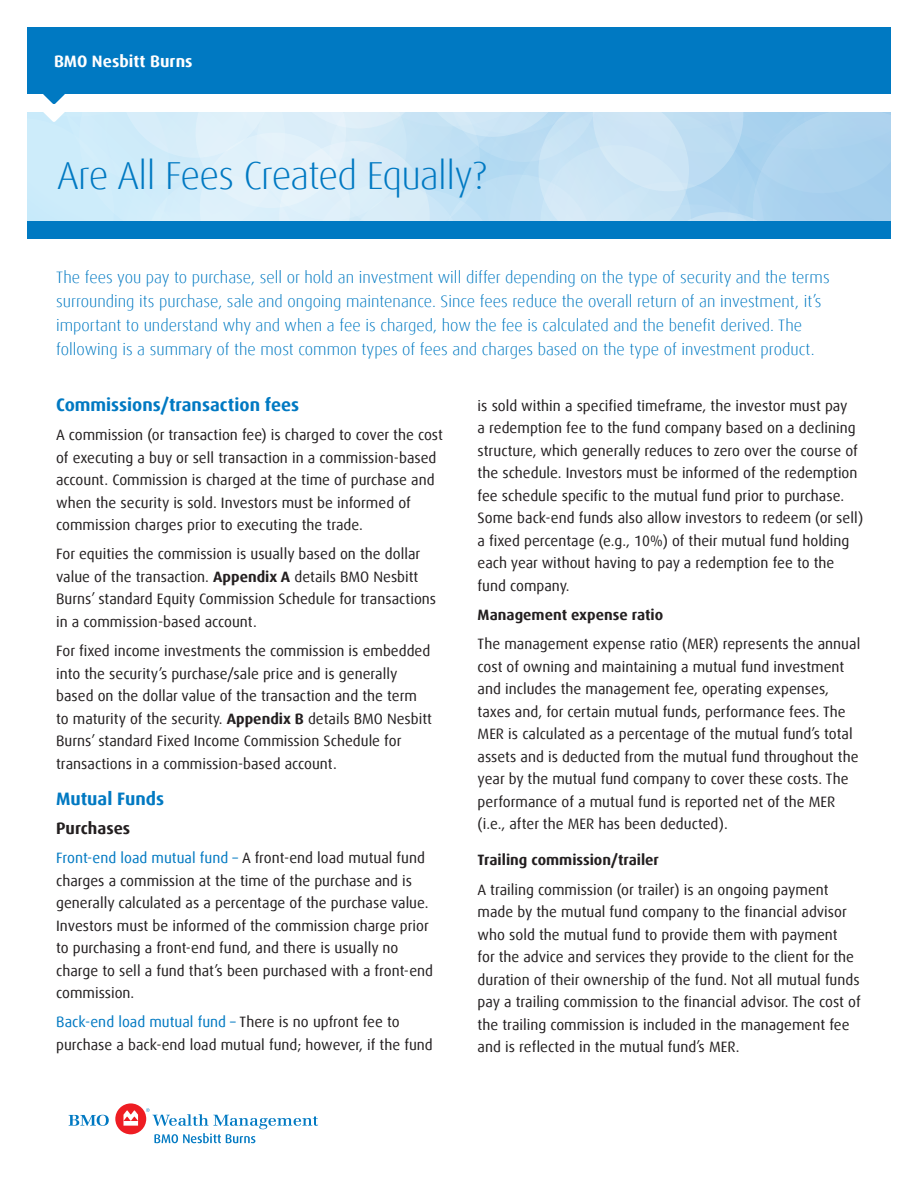
<style>
.page{position:relative;width:918px;height:1188px;background:#fff}
.page>*{position:absolute;margin:0;border:0;box-sizing:border-box;transform-origin:0 0}
.Cover_Title_Smaller{font:300 39px "Dax Offc Pro";letter-spacing:-.02em;color:#0079c2}
.Paragraph_Headline{font:700 18px "Dax Offc Pro";color:#0079c2}
.Intro_Copy_Blue{font:300 16.5px/24px "Dax Offc Pro";color:#0079c2}
.Line_of_Business{font:700 16.5px "Dax Offc Pro";letter-spacing:.005em;color:#fff}
.Paragraph_Headline-2{font:700 16.5px "Dax Offc Pro";color:#231f20}
.Paragraph_Headline-3{font:15px/22.5px "Dax Offc Pro";color:#231f20}
.Paragraph_Headline-4{font:700 15px "Dax Offc Pro";color:#231f20}
.s1{font-weight:700}
.s2{color:#0079c2}
</style>
<div class="page">
<svg style="left:69px;top:1115px;width:40px;height:11px"></svg>
<div style="left:115px;top:1103px;width:31px;height:31px;background:#ee1d23;border-radius:50%"></div>
<svg style="left:123px;top:1110px;width:15px;height:16px"></svg>
<svg style="left:146px;top:1108px;width:172px;height:35px"></svg>
<div style="left:27px;top:27px;width:864px;height:67px;background:#0079c2"></div>
<svg style="left:27px;top:94px;width:864px;height:145px;background:#b6daf0"></svg>
<p class="Line_of_Business" style="left:54px;top:51px;width:140px">BMO Nesbitt Burns</p>
<p class="Cover_Title_Smaller" style="left:57px;top:150px;width:432px">Are All Fees Created Equally?</p>
<p class="Intro_Copy_Blue" style="left:56px;top:265px;width:775px">The fees you pay to purchase, sell or hold an investment will differ depending on the type of security and the terms surrounding its purchase, sale and ongoing maintenance. Since fees reduce the overall return of an investment, it’s important to understand why and when a fee is charged, how the fee is calculated and the benefit derived. The following is a summary of the most common types of fees and charges based on the type of investment product.</p>
<p class="Paragraph_Headline" style="left:56px;top:393px;width:245px">Commissions/transaction fees</p>
<p class="Paragraph_Headline-3" style="left:56px;top:424px;width:388px">A commission (or transaction fee) is charged to cover the cost of executing a buy or sell transaction in a commission-based account. Commission is charged at the time of purchase and when the security is sold. Investors must be informed of commission charges prior to executing the trade.</p>
<p class="Paragraph_Headline-3" style="left:56px;top:543px;width:382px">For equities the commission is usually based on the dollar value of the transaction. <span class="s1">Appendix A</span> details BMO Nesbitt Burns’ standard Equity Commission Schedule for transactions in a commission-based account.</p>
<p class="Paragraph_Headline-3" style="left:56px;top:640px;width:377px">For fixed income investments the commission is embedded into the security’s purchase/sale price and is generally based on the dollar value of the transaction and the term to maturity of the security. <span class="s1">Appendix B</span> details BMO Nesbitt Burns’ standard Fixed Income Commission Schedule for transactions in a commission-based account.</p>
<p class="Paragraph_Headline" style="left:56px;top:787px;width:110px">Mutual Funds</p>
<p class="Paragraph_Headline-2" style="left:56px;top:817px;width:76px">Purchases</p>
<p class="Paragraph_Headline-3" style="left:56px;top:847px;width:378px"><span class="s2">Front-end load mutual fund –</span> A front-end load mutual fund charges a commission at the time of the purchase and is generally calculated as a percentage of the purchase value.<br>Investors must be informed of the commission charge prior to purchasing a front-end fund, and there is usually no charge to sell a fund that’s been purchased with a front-end commission.</p>
<p class="Paragraph_Headline-3" style="left:56px;top:1011px;width:378px"><span class="s2">Back-end load mutual fund –</span> There is no upfront fee to purchase a back-end load mutual fund; however, if the fund</p>
<p class="Paragraph_Headline-3" style="left:478px;top:394px;width:387px">is sold within a specified timeframe, the investor must pay<br>a redemption fee to the fund company based on a declining structure, which generally reduces to zero over the course of the schedule. Investors must be informed of the redemption fee schedule specific to the mutual fund prior to purchase.<br>Some back-end funds also allow investors to redeem (or sell) a fixed percentage (e.g., 10%) of their mutual fund holding each year without having to pay a redemption fee to the fund company.</p>
<p class="Paragraph_Headline-4" style="left:478px;top:605px;width:187px">Management expense ratio</p>
<p class="Paragraph_Headline-3" style="left:478px;top:633px;width:384px">The management expense ratio (MER) represents the annual cost of owning and maintaining a mutual fund investment and includes the management fee, operating expenses, taxes and, for certain mutual funds, performance fees. The MER is calculated as a percentage of the mutual fund’s total assets and is deducted from the mutual fund throughout the year by the mutual fund company to cover these costs. The performance of a mutual fund is reported net of the MER (i.e., after the MER has been deducted).</p>
<p class="Paragraph_Headline-4" style="left:478px;top:850px;width:183px">Trailing commission/trailer</p>
<p class="Paragraph_Headline-3" style="left:478px;top:878px;width:385px">A trailing commission (or trailer) is an ongoing payment made by the mutual fund company to the financial advisor who sold the mutual fund to provide them with payment<br>for the advice and services they provide to the client for the duration of their ownership of the fund. Not all mutual funds pay a trailing commission to the financial advisor. The cost of the trailing commission is included in the management fee and is reflected in the mutual fund’s MER.</p>
</div>
